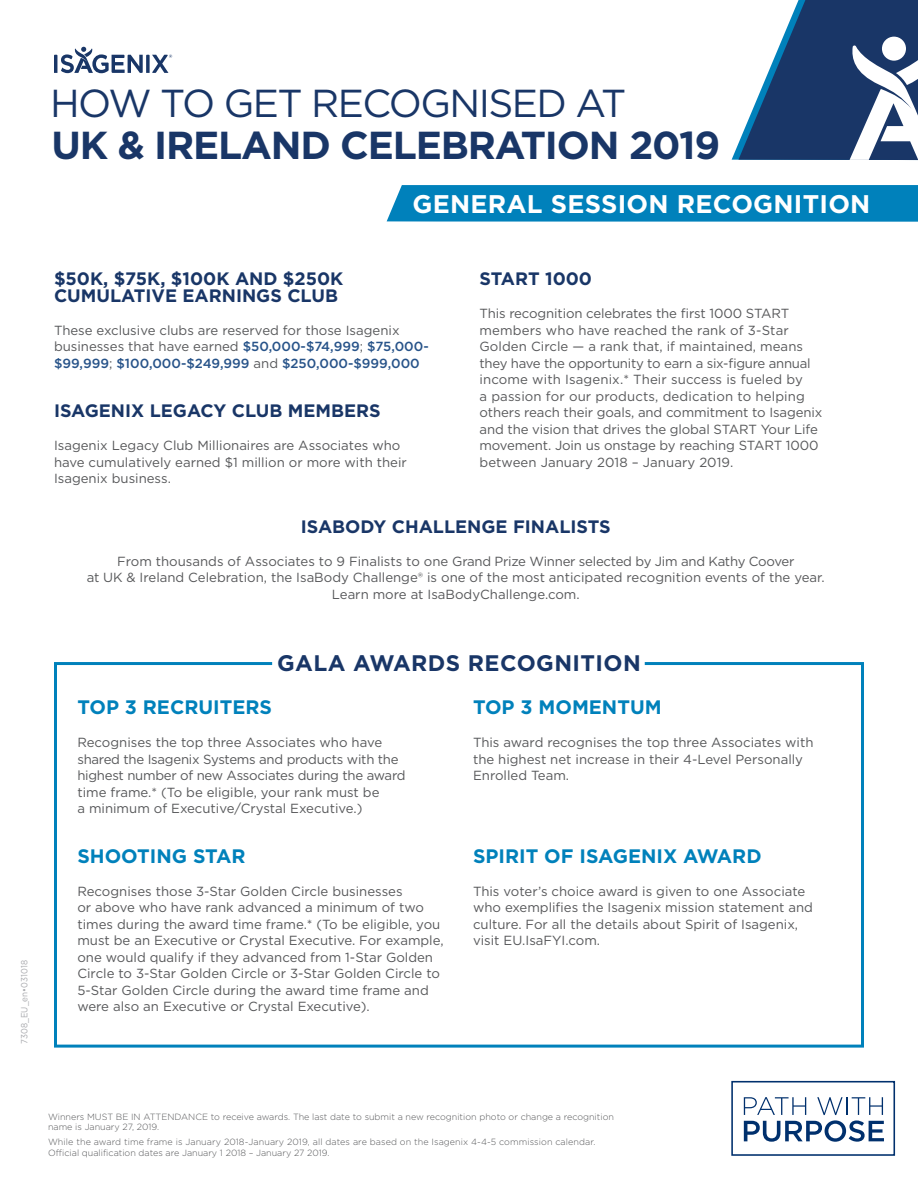
<style>
.page{position:relative;width:918px;height:1188px;background:#fff}
.page>*{position:absolute;margin:0;border:0;box-sizing:border-box;transform-origin:0 0}
.t1{font:700 39px "Gotham";letter-spacing:-.03em;color:#193667}
.t2{font:39px "Gotham";letter-spacing:-.04em;color:#193667}
._2015-Awards_Info{font:700 25.5px "Gotham";letter-spacing:.01em;color:#fff}
._2015-Awards_Info-2{font:700 22.5px "Gotham";letter-spacing:.02em;color:#193667}
._2015-Awards_Info-3{font:700 19.5px "Gotham";color:#0081bb}
._2015-Awards-Title{font:700 18px/16.5px "Gotham";color:#193667}
._2015-Awards_Info-4{font:700 18px "Gotham";color:#193667}
._2015-Awards_Info-5{font:13.2px/16.5px "Gotham";color:#57585a}
._2015-Awards-Title-2{font:13.2px/16.5px "Gotham";color:#57585a}
._2015-Awards_Info-6{font:13.2px/16.5px "Gotham";letter-spacing:-.02em;color:#57585a}
.Names{font:300 9px/10.5px "Gotham";color:#57585a}
.Names-2{font:9px "Gotham";letter-spacing:.01em;color:#a8a9ad;scale:.9 1}
.s1{font-weight:500;color:#275389}
</style>
<div class="page">
<svg style="left:54px;top:47px;width:118px;height:26px"></svg>
<svg style="left:731px;top:1080px;width:165px;height:76px"></svg>
<svg style="left:732px;top:0;width:186px;height:161px"></svg>
<div style="left:387px;top:185px;width:531px;height:37px;background:#0081bb"></div>
<svg style="left:54px;top:662px;width:810px;height:386px"></svg>
<p class="Names-2" style="left:19px;top:1044px;width:95px;rotate:-90deg">7308_EU_en•031018</p>
<p class="t2" style="left:50px;top:79px;width:578px">HOW TO GET RECOGNISED AT</p>
<p class="t1" style="left:52px;top:119px;width:670px">UK &amp; IRELAND CELEBRATION 2019</p>
<p class="_2015-Awards_Info" style="left:413px;top:187px;width:459px">GENERAL SESSION RECOGNITION</p>
<p class="_2015-Awards-Title" style="left:54px;top:270px;width:291px">$50K, $75K, $100K AND $250K<br>CUMULATIVE EARNINGS CLUB</p>
<p class="_2015-Awards-Title-2" style="left:54px;top:321px;width:376px">These exclusive clubs are reserved for those Isagenix businesses that have earned <span class="s1">$50,000-$74,999</span>; <span class="s1">$75,000- $99,999</span>; <span class="s1">$100,000-$249,999</span> and <span class="s1">$250,000-$999,000</span></p>
<p class="_2015-Awards-Title" style="left:54px;top:402px;width:328px">ISAGENIX LEGACY CLUB MEMBERS</p>
<p class="_2015-Awards-Title-2" style="left:54px;top:437px;width:354px">Isagenix Legacy Club Millionaires are Associates who have cumulatively earned $1 million or more with their<br>Isagenix business.</p>
<p class="_2015-Awards_Info-4" style="left:480px;top:267px;width:114px">START 1000</p>
<p class="_2015-Awards_Info-5" style="left:480px;top:305px;width:344px">This recognition celebrates the first 1000 START members who have reached the rank of 3-Star Golden Circle — a rank that, if maintained, means they have the opportunity to earn a six-figure annual income with Isagenix.* Their success is fueled by<br>a passion for our products, dedication to helping others reach their goals, and commitment to Isagenix and the vision that drives the global START Your Life movement. Join us onstage by reaching START 1000 between January 2018 – January 2019.</p>
<p class="_2015-Awards_Info-4" style="left:301px;top:514px;width:311px">ISABODY CHALLENGE FINALISTS</p>
<p class="_2015-Awards_Info-5" style="left:87px;top:552px;width:739px;text-align:center">From thousands of Associates to 9 Finalists to one Grand Prize Winner selected by Jim and Kathy Coover<br>at UK &amp; Ireland Celebration, the IsaBody Challenge® is one of the most anticipated recognition events of the year.<br>Learn more at IsaBodyChallenge.com.</p>
<p class="_2015-Awards_Info-2" style="left:277px;top:649px;width:365px">GALA AWARDS RECOGNITION</p>
<p class="_2015-Awards_Info-3" style="left:77px;top:694px;width:196px">TOP 3 RECRUITERS</p>
<p class="_2015-Awards_Info-6" style="left:77px;top:734px;width:330px">Recognises the top three Associates who have shared the Isagenix Systems and products with the highest number of new Associates during the award time frame.* (To be eligible, your rank must be<br>a minimum of Executive/Crystal Executive.)</p>
<p class="_2015-Awards_Info-3" style="left:77px;top:843px;width:170px">SHOOTING STAR</p>
<p class="_2015-Awards_Info-5" style="left:77px;top:882px;width:368px">Recognises those 3-Star Golden Circle businesses<br>or above who have rank advanced a minimum of two times during the award time frame.* (To be eligible, you must be an Executive or Crystal Executive. For example, one would qualify if they advanced from 1-Star Golden Circle to 3-Star Golden Circle or 3-Star Golden Circle to 5-Star Golden Circle during the award time frame and were also an Executive or Crystal Executive).</p>
<p class="_2015-Awards_Info-3" style="left:473px;top:694px;width:190px">TOP 3 MOMENTUM</p>
<p class="_2015-Awards_Info-5" style="left:473px;top:734px;width:342px">This award recognises the top three Associates with the highest net increase in their 4-Level Personally<br>Enrolled Team.</p>
<p class="_2015-Awards_Info-3" style="left:473px;top:843px;width:290px">SPIRIT OF ISAGENIX AWARD</p>
<p class="_2015-Awards_Info-5" style="left:473px;top:882px;width:342px">This voter’s choice award is given to one Associate who exemplifies the Isagenix mission statement and culture. For all the details about Spirit of Isagenix, visit EU.IsaFYI.com.</p>
<p class="Names" style="left:48px;top:1111px;width:567px">Winners MUST BE IN ATTENDANCE to receive awards. The last date to submit a new recognition photo or change a recognition name is January 27, 2019.</p>
<p class="Names" style="left:48px;top:1137px;width:549px">While the award time frame is January 2018-January 2019, all dates are based on the Isagenix 4-4-5 commission calendar.<br>Official qualification dates are January 1 2018 – January 27 2019.</p>
</div>
